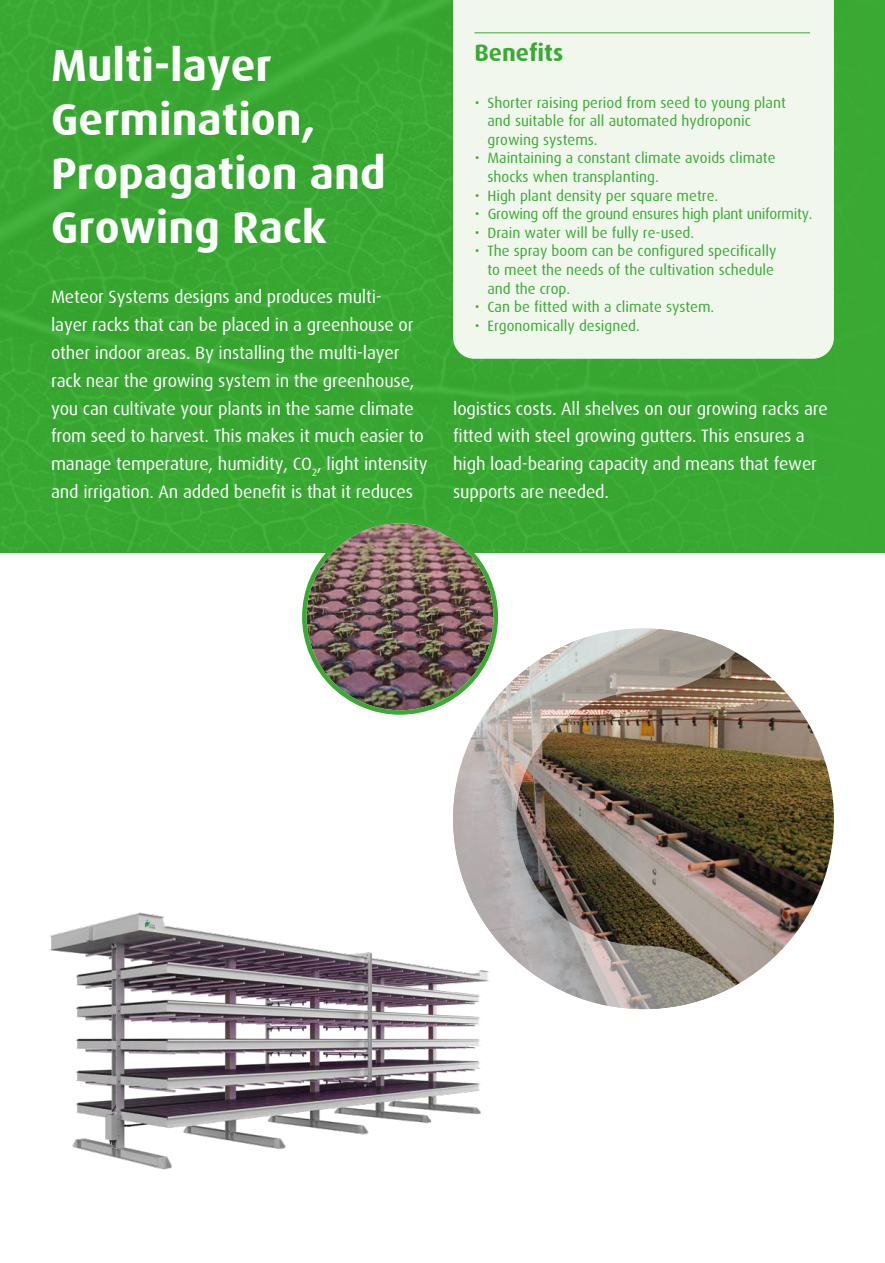
<style>
.page{position:relative;width:885px;height:1263px;background:#fff}
.page>*{position:absolute;margin:0;border:0;box-sizing:border-box;transform-origin:0 0}
.t1{font:700 45px/54px "Dax";color:#fff}
.t2{font:700 24px "Dax";color:#3aaa35}
.t3{font:18px/27.9px "Dax";letter-spacing:-.01em;color:#fff}
.t4{font:15px/18.6px "Dax";color:#3aaa35}
.t5{font:15px "Dax";letter-spacing:-.02em;color:#3aaa35}
</style>
<div class="page">
<div style="left:0;top:0;width:884px;height:551px;background:#37a732"></div>
<img style="left:453px;top:628px;width:380px;height:381px;border-radius:190px">
<img style="left:453px;top:628px;width:282px;height:381px">
<div style="left:453px;top:0;width:380px;height:359px;background:#f1f7ed"></div>
<svg style="left:304px;top:521px;width:191px;height:191px"></svg>
<img style="left:306px;top:523px;width:187px;height:187px;border-radius:93px">
<div style="left:302px;top:519px;width:196px;height:196px;border:4px solid #3aaa35;border-radius:50%"></div>
<hr style="left:474px;top:32px;width:335px;height:1px;background:#3aaa35">
<img style="left:50px;top:880px;width:445px;height:290px">
<h1 class="t1" style="left:51px;top:39px;width:336px">Multi-layer<br>Germination,<br>Propagation and<br>Growing Rack</h1>
<p class="t3" style="left:51px;top:283px;width:378px">Meteor Systems designs and produces multi-<br>layer racks that can be placed in a greenhouse or other indoor areas. By installing the multi-layer rack near the growing system in the greenhouse, you can cultivate your plants in the same climate from seed to harvest. This makes it much easier to manage temperature, humidity, CO<sub>2</sub>, light intensity and irrigation. An added benefit is that it reduces</p>
<h2 class="t2" style="left:474px;top:39px;width:90px">Benefits</h2>
<p class="t4" style="left:487px;top:93px;width:300px;text-indent:-13px">• Shorter raising period from seed to young plant and suitable for all automated hydroponic growing systems.</p>
<p class="t4" style="left:487px;top:149px;width:289px;text-indent:-13px">• Maintaining a constant climate avoids climate shocks when transplanting.</p>
<p class="t4" style="left:474px;top:186px;width:245px">• High plant density per square metre.</p>
<p class="t5" style="left:474px;top:206px;width:339px">• Growing off the ground ensures high plant uniformity.</p>
<p class="t4" style="left:474px;top:223px;width:221px">• Drain water will be fully re-used.</p>
<p class="t4" style="left:487px;top:242px;width:290px;text-indent:-13px">• The spray boom can be configured specifically to meet the needs of the cultivation schedule and the crop.</p>
<p class="t4" style="left:474px;top:298px;width:241px">• Can be fitted with a climate system.</p>
<p class="t4" style="left:474px;top:316px;width:167px">• Ergonomically designed.</p>
<p class="t3" style="left:453px;top:395px;width:376px">logistics costs. All shelves on our growing racks are fitted with steel growing gutters. This ensures a high load-bearing capacity and means that fewer supports are needed.</p>
</div>
